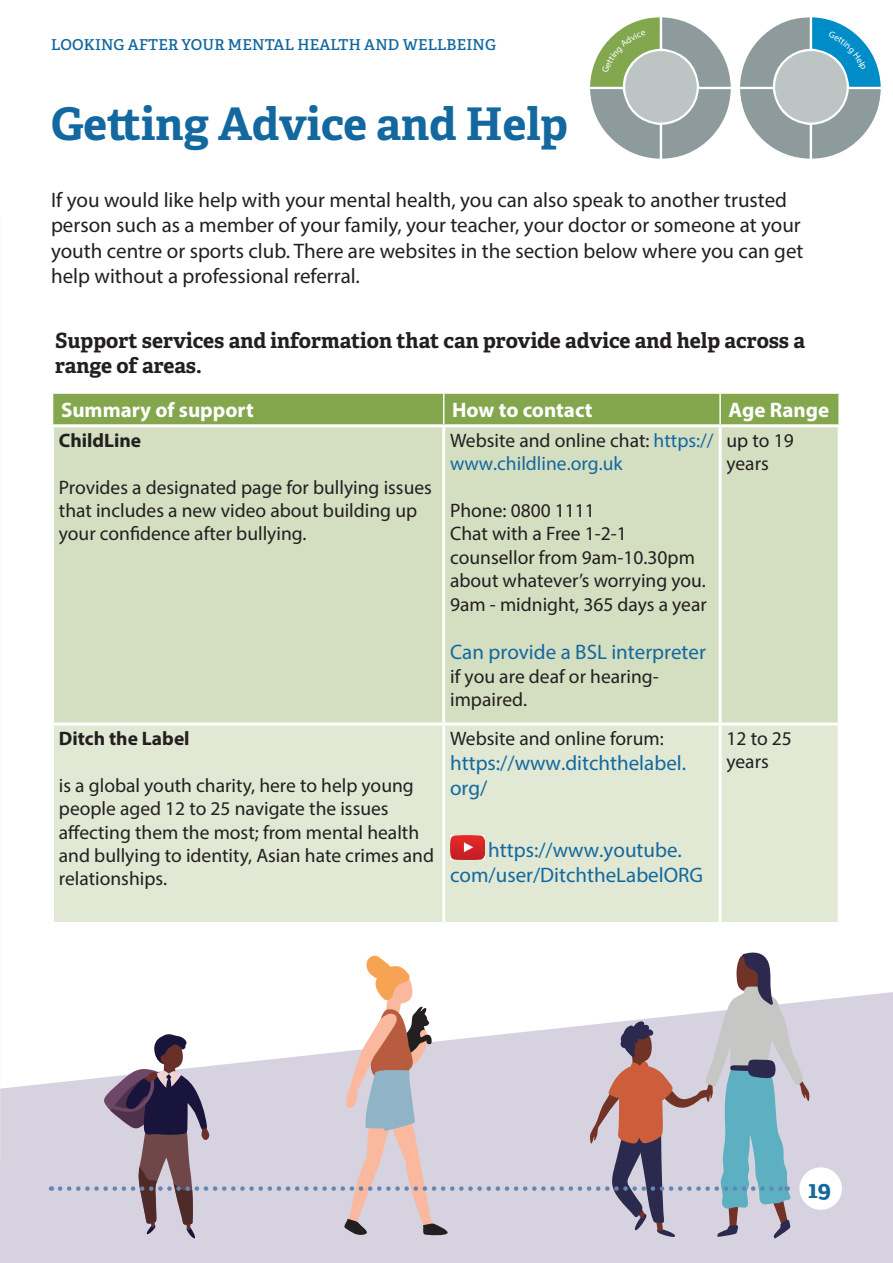
<style>
.page{position:relative;width:893px;height:1263px;background:#fff}
.page>*{position:absolute;margin:0;border:0;box-sizing:border-box;transform-origin:0 0}
.chapter_heads{font:700 45px "Adelle";color:#13689f}
.t1{font:700 24px "Adelle";color:#13689f}
.body_copy{font:21px/25.2px "Myriad Pro";color:#231f20}
.t2{font:21px/25.2px "Myriad Pro";color:#13689f}
.blue_subheads{font:700 21px/25.2px "Adelle";color:#231f20}
.t3{font:700 21px "Myriad Pro";color:#fff}
.t4{font:19.5px/23.4px "Myriad Pro";color:#231f20}
.t5{font:19.5px/23.4px "Myriad Pro";color:#13689f}
.t6{font:700 19.5px "Myriad Pro";color:#231f20}
.t7{font:600 15px "Adelle";letter-spacing:.01em;color:#13689f}
.s1{color:#231f20}
</style>
<div class="page">
<svg style="left:0;top:992px;width:893px;height:271px;background:#dbd7e3"></svg>
<div style="left:799px;top:1167px;width:43px;height:43px;background:#fff;border-radius:50%"></div>
<svg style="left:60px;top:952px;width:750px;height:287px"></svg>
<div style="left:53px;top:394px;width:785px;height:30px;background:#84a74e"></div>
<div style="left:54px;top:427px;width:784px;height:295px;background:#d4dec1"></div>
<div style="left:54px;top:725px;width:784px;height:197px;background:#e1e8d3"></div>
<hr style="left:442px;top:427px;width:3px;height:295px;background:#fff">
<hr style="left:719px;top:427px;width:3px;height:295px;background:#fff">
<hr style="left:442px;top:725px;width:3px;height:197px;background:#fff">
<hr style="left:719px;top:725px;width:3px;height:197px;background:#fff">
<hr style="left:443px;top:394px;width:1px;height:30px;background:#fff">
<hr style="left:719px;top:394px;width:2px;height:30px;background:#fff">
<img style="left:450px;top:835px;width:34px;height:24px">
<svg style="left:590px;top:17px;width:140px;height:142px"></svg>
<svg style="left:740px;top:17px;width:140px;height:142px"></svg>
<p class="t7" style="left:51px;top:35px;width:446px">LOOKING AFTER YOUR MENTAL HEALTH AND WELLBEING</p>
<p class="chapter_heads" style="left:51px;top:96px;width:519px">Getting Advice and Help</p>
<p class="body_copy" style="left:51px;top:187px;width:754px">If you would like help with your mental health, you can also speak to another trusted person such as a member of your family, your teacher, your doctor or someone at your youth centre or sports club. There are websites in the section below where you can get help without a professional referral.</p>
<p class="blue_subheads" style="left:55px;top:328px;width:751px">Support services and information that can provide advice and help across a range of areas.</p>
<p class="t3" style="left:61px;top:396px;width:194px">Summary of support</p>
<p class="t3" style="left:452px;top:396px;width:142px">How to contact</p>
<p class="t3" style="left:729px;top:396px;width:102px">Age Range</p>
<p class="t6" style="left:59px;top:427px;width:84px">ChildLine</p>
<p class="t4" style="left:59px;top:475px;width:374px">Provides a designated page for bullying issues that includes a new video about building up your confidence after bullying.</p>
<p class="t5" style="left:450px;top:428px;width:265px"><span class="s1">Website and online chat:</span> https:// www.childline.org.uk</p>
<p class="t4" style="left:450px;top:498px;width:146px">Phone: 0800 1111</p>
<p class="t4" style="left:450px;top:522px;width:257px">Chat with a Free 1-2-1 counsellor from 9am-10.30pm about whatever’s worrying you.</p>
<p class="t4" style="left:450px;top:592px;width:258px">9am - midnight, 365 days a year</p>
<p class="t2" style="left:450px;top:639px;width:257px">Can provide a BSL interpreter</p>
<p class="t4" style="left:450px;top:664px;width:210px">if you are deaf or hearing&shy;impaired.</p>
<p class="t4" style="left:726px;top:428px;width:69px">up to 19 years</p>
<p class="t6" style="left:59px;top:726px;width:132px">Ditch the Label</p>
<p class="t4" style="left:59px;top:773px;width:377px">is a global youth charity, here to help young people aged 12 to 25 navigate the issues affecting them the most; from mental health and bullying to identity, Asian hate crimes and relationships.</p>
<p class="t4" style="left:450px;top:726px;width:215px">Website and online forum:</p>
<p class="t2" style="left:450px;top:750px;width:238px">https://www.ditchthelabel. org/</p>
<p class="t2" style="left:450px;top:837px;width:254px;text-indent:38px">https://www.youtube. com/user/DitchtheLabelORG</p>
<p class="t4" style="left:726px;top:726px;width:67px">12 to 25 years</p>
<p class="t1" style="left:808px;top:1174px;width:24px">19</p>
</div>
